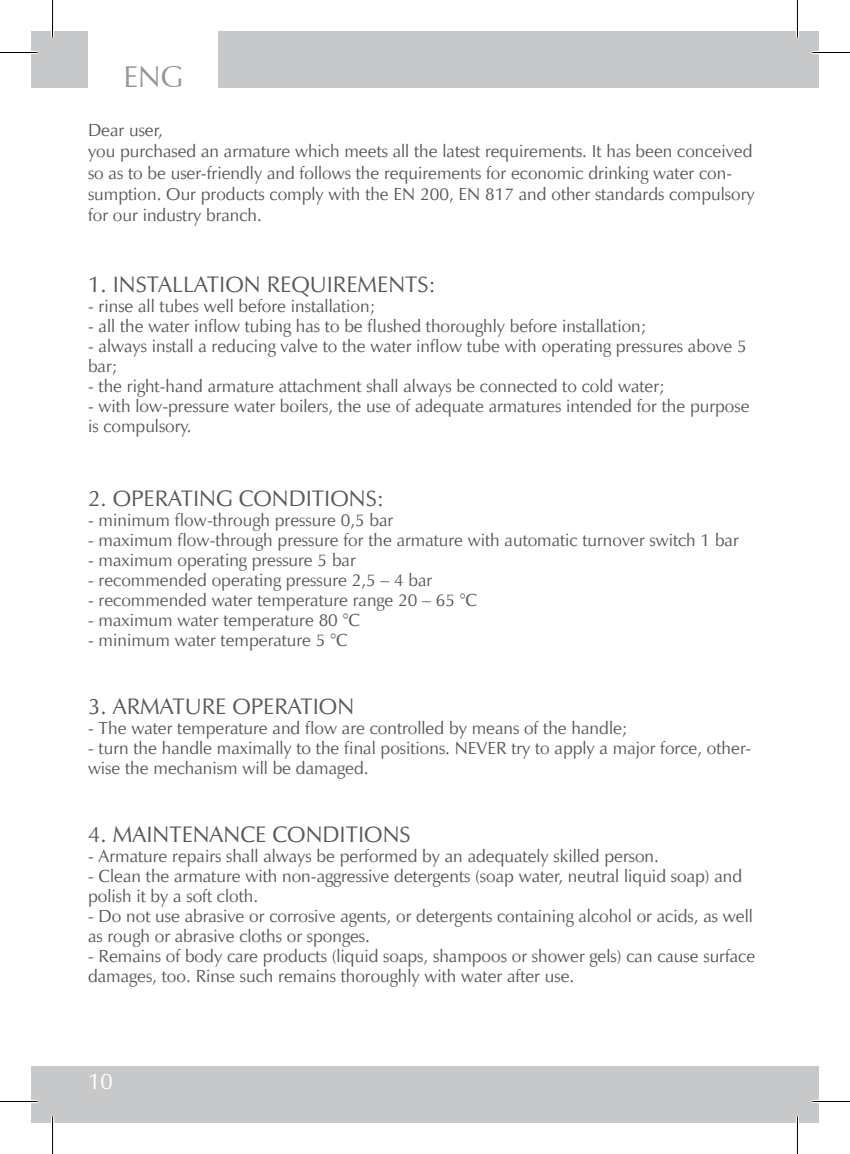
<style>
.page{position:relative;width:850px;height:1154px;background:#fff}
.page>*{position:absolute;margin:0;border:0;box-sizing:border-box;transform-origin:0 0}
.t1{font:30px "Zapf Humanist 601 BT";color:#939598}
.t2{font:22.5px "Zapf Humanist 601 TL";color:#57585a}
.t3{font:22.5px "Zapf Humanist 601 TL";color:#fff}
.t4{font:17.5px/20px "Zapf Humanist 601 TL";color:#57585a}
</style>
<div class="page">
<div style="left:31px;top:1066px;width:787px;height:57px;background:#c7c8ca"></div>
<div style="left:31px;top:31px;width:787px;height:57px;background:#c7c8ca"></div>
<div style="left:88px;top:31px;width:130px;height:59px;background:#fff"></div>
<hr style="left:0;top:51px;width:38px;height:3px;background:#fff">
<hr style="left:812px;top:51px;width:37px;height:3px;background:#fff">
<hr style="left:0;top:1100px;width:38px;height:3px;background:#fff">
<hr style="left:812px;top:1100px;width:37px;height:3px;background:#fff">
<hr style="left:51px;top:0;width:3px;height:38px;background:#fff">
<hr style="left:51px;top:1116px;width:3px;height:38px;background:#fff">
<hr style="left:795px;top:0;width:3px;height:38px;background:#fff">
<hr style="left:795px;top:1116px;width:3px;height:38px;background:#fff">
<hr style="left:0;top:52px;width:38px;height:1px;background:#000">
<hr style="left:812px;top:52px;width:37px;height:1px;background:#000">
<hr style="left:0;top:1101px;width:38px;height:1px;background:#000">
<hr style="left:812px;top:1101px;width:37px;height:1px;background:#000">
<hr style="left:52px;top:0;width:1px;height:38px;background:#000">
<hr style="left:52px;top:1116px;width:1px;height:38px;background:#000">
<hr style="left:796px;top:0;width:1px;height:38px;background:#000">
<hr style="left:796px;top:1116px;width:1px;height:38px;background:#000">
<h1 class="t1" style="left:123px;top:59px;width:61px">ENG</h1>
<p class="t4" style="left:88px;top:120px;width:667px;line-height:21.2px">Dear user,<br>you purchased an armature which meets all the latest requirements. It has been conceived so as to be user-friendly and follows the requirements for economic drinking water con&shy;sumption. Our products comply with the EN 200, EN 817 and other standards compulsory for our industry branch.</p>
<p class="t2" style="left:88px;top:270px;width:84px">1. Installa</p>
<p class="t2" style="left:207px;top:270px;width:26px">tion</p>
<p class="t2" style="left:267px;top:270px;width:95px">Requi remen</p>
<p class="t2" style="left:405px;top:270px;width:32px">ts:</p>
<p class="t4" style="left:88px;top:296px;width:289px">- rinse all tubes well before installation;</p>
<p class="t4" style="left:88px;top:316px;width:559px">- all the water inflow tubing has to be flushed thoroughly before installation;</p>
<p class="t4" style="left:88px;top:336px;width:660px">- always install a reducing valve to the water inflow tube with operating pressures above 5 bar;</p>
<p class="t4" style="left:88px;top:376px;width:578px">- the right-hand armature attachment shall always be connected to cold water;</p>
<p class="t4" style="left:88px;top:396px;width:662px">- with low-pressure water boilers, the use of adequate armatures intended for the purpose is compulsory.</p>
<p class="t2" style="left:88px;top:484px;width:181px">2. Operating Condi</p>
<p class="t2" style="left:312px;top:484px;width:26px">tions</p>
<p class="t2" style="left:376px;top:484px;width:9px">:</p>
<p class="t4" style="left:88px;top:510px;width:307px">- minimum flow-through pressure 0,5 bar</p>
<p class="t4" style="left:88px;top:530px;width:652px">- maximum flow-through pressure for the armature with automatic turnover switch 1 bar</p>
<p class="t4" style="left:88px;top:550px;width:269px">- maximum operating pressure 5 bar</p>
<p class="t4" style="left:88px;top:570px;width:345px">- recommended operating pressure 2,5 – 4 bar</p>
<p class="t4" style="left:88px;top:590px;width:390px">- recommended water temperature range 20 – 65 °C</p>
<p class="t4" style="left:88px;top:610px;width:273px">- maximum water temperature 80 °C</p>
<p class="t4" style="left:88px;top:630px;width:261px">- minimum water temperature 5 °C</p>
<p class="t2" style="left:88px;top:692px;width:238px">3. Armatu re Ope ration</p>
<p class="t4" style="left:88px;top:718px;width:541px">- The water temperature and flow are controlled by means of the handle;</p>
<p class="t4" style="left:88px;top:738px;width:664px">- turn the handle maximally to the final positions. NEVER try to apply a major force, other&shy;wise the mechanism will be damaged.</p>
<p class="t2" style="left:88px;top:820px;width:109px">4. Maintenance</p>
<p class="t2" style="left:272px;top:820px;width:16px">condi</p>
<p class="t2" style="left:345px;top:820px;width:26px">tions</p>
<p class="t4" style="left:88px;top:846px;width:572px">- Armature repairs shall always be performed by an adequately skilled person.</p>
<p class="t4" style="left:88px;top:866px;width:655px">- Clean the armature with non-aggressive detergents (soap water, neutral liquid soap) and polish it by a soft cloth.</p>
<p class="t4" style="left:88px;top:906px;width:666px">- Do not use abrasive or corrosive agents, or detergents containing alcohol or acids, as well as rough or abrasive cloths or sponges.</p>
<p class="t4" style="left:88px;top:946px;width:668px">- Remains of body care products (liquid soaps, shampoos or shower gels) can cause surface damages, too. Rinse such remains thoroughly with water after use.</p>
<p class="t3" style="left:88px;top:1067px;width:26px">10</p>
</div>
